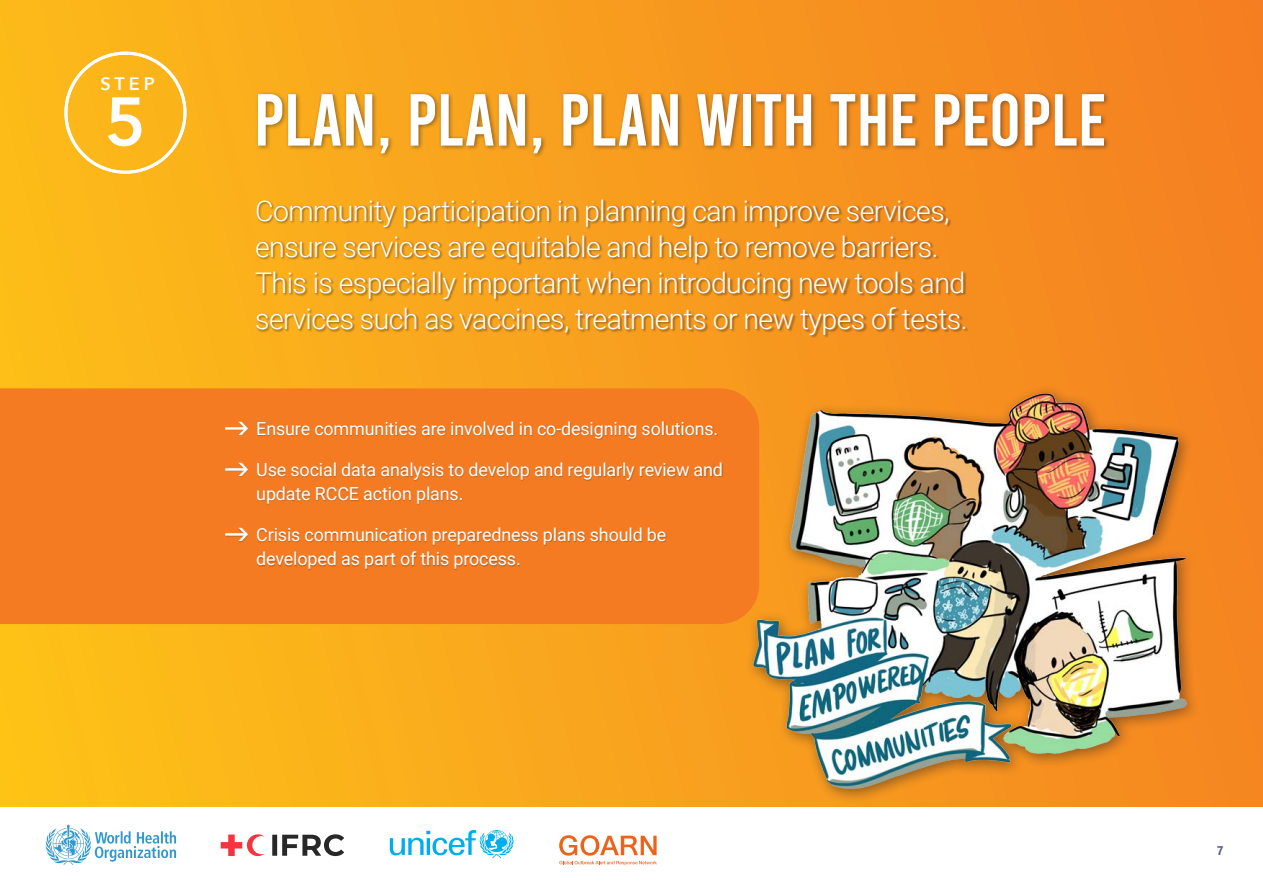
<style>
.page{position:relative;width:1263px;height:893px;background:#fff}
.page>*{position:absolute;margin:0;border:0;box-sizing:border-box;transform-origin:0 0}
.t1{font:73.5px "Bebas";letter-spacing:-.01em;color:#fff}
.t2{font:600 67.5px "Avenir Next";color:#fff}
.t3{font:300 28.5px/36px "Roboto";letter-spacing:-.02em;color:#fff}
.t4{font:18px/24px "Roboto";letter-spacing:-.01em;color:#fff}
.t5{font:600 18px "Avenir Next";color:#fff}
.t6{font:700 condensed 12.75px "Helvetica Neue LT Std";color:#4f658e}
</style>
<div class="page">
<div style="left:0;top:0;width:1263px;height:807px;background:linear-gradient(to right,#fdbf1a,#f47e21)"></div>
<div style="left:0;top:388px;width:744px;height:236px;background:#f47b21"></div>
<div style="left:64px;top:52px;width:122px;height:122px;border:3px solid #fff;border-radius:50%"></div>
<div style="left:226px;top:422px;width:498px;height:148px;background:#231f20;opacity:.3"></div>
<div style="left:255px;top:91px;width:855px;height:69px;background:#231f20;opacity:.5"></div>
<div style="left:255px;top:199px;width:714px;height:139px;background:#231f20;opacity:.2"></div>
<img style="left:751px;top:353px;width:474px;height:454px">
<svg style="left:46px;top:825px;width:130px;height:40px"></svg>
<svg style="left:272px;top:834px;width:72px;height:22px"></svg>
<svg style="left:221px;top:834px;width:44px;height:22px"></svg>
<svg style="left:390px;top:830px;width:124px;height:28px"></svg>
<svg style="left:559px;top:835px;width:98px;height:30px"></svg>
<svg style="left:226px;top:422px;width:22px;height:13px"></svg>
<svg style="left:226px;top:463px;width:22px;height:13px"></svg>
<svg style="left:226px;top:528px;width:22px;height:13px"></svg>
<p class="t5" style="left:100px;top:68px;width:56px">STEP</p>
<p class="t2" style="left:105px;top:64px;width:43px">5</p>
<p class="t1" style="left:254px;top:83px;width:847px">PLAN, PLAN, PLAN WITH THE PEOPLE</p>
<p class="t3" style="left:255px;top:192px;width:714px">Community participation in planning can improve services, ensure services are equitable and help to remove barriers.<br>This is especially important when introducing new tools and services such as vaccines, treatments or new types of tests.</p>
<p class="t4" style="left:256px;top:416px;width:463px">Ensure communities are involved in co-designing solutions.</p>
<p class="t4" style="left:256px;top:457px;width:468px">Use social data analysis to develop and regularly review and update RCCE action plans.</p>
<p class="t4" style="left:256px;top:522px;width:412px">Crisis communication preparedness plans should be developed as part of this process.</p>
<p class="t6" style="left:1217px;top:842px;width:8px">7</p>
</div>
